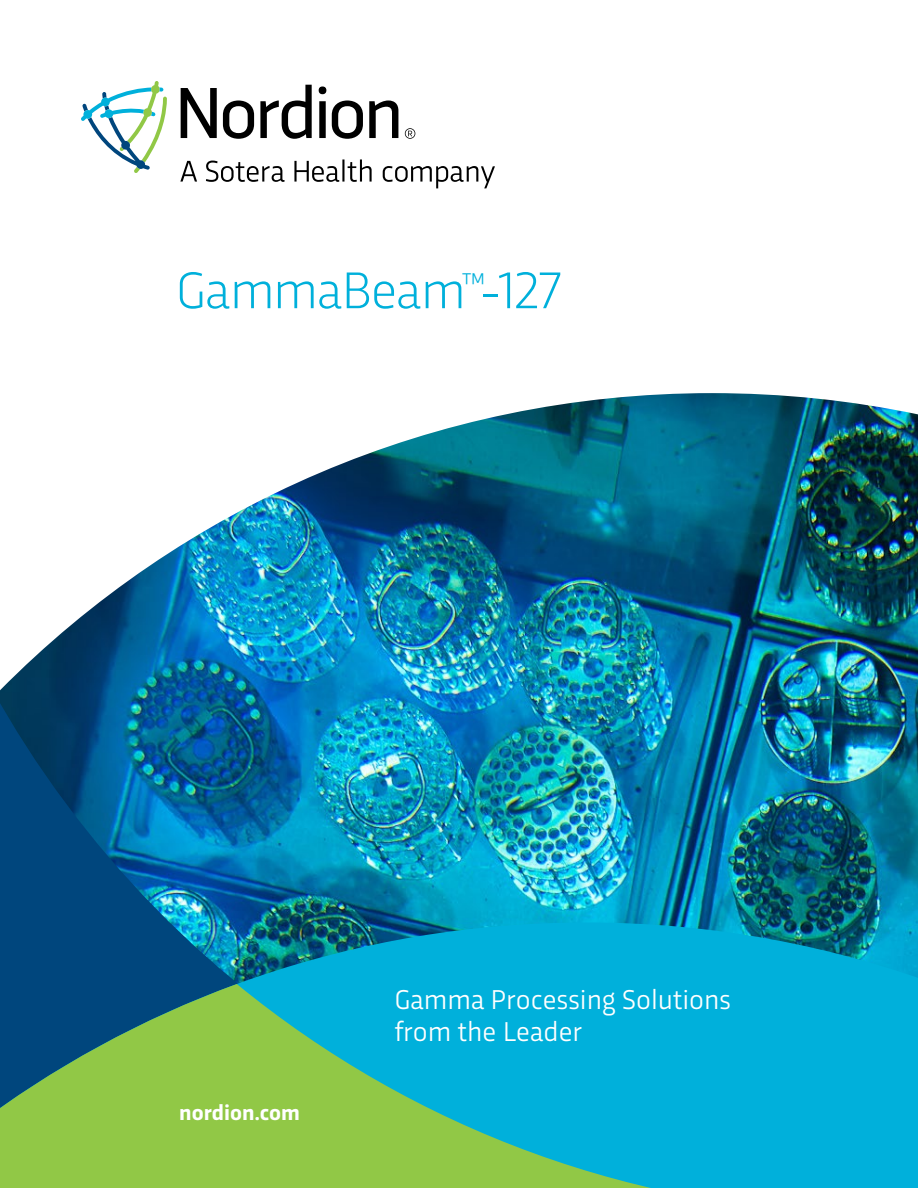
<style>
.page{position:relative;width:918px;height:1188px;background:#fff}
.page>*{position:absolute;margin:0;border:0;box-sizing:border-box;transform-origin:0 0}
.t1{font:300 54px "Trasandina";letter-spacing:-.01em;color:#00b0db}
.t2{font:28.5px/31.5px "Trasandina";color:#fff}
.t3{font:700 22.5px "Trasandina";color:#fff}
.s1{font-weight:100;font-size:42px}
</style>
<div class="page">
<img style="left:36px;top:393px;width:882px;height:263px">
<img style="left:0;top:656px;width:918px;height:266px">
<svg style="left:81px;top:81px;width:86px;height:92px"></svg>
<svg style="left:180px;top:85px;width:315px;height:103px"></svg>
<svg style="left:0;top:922px;width:918px;height:62px;background:#028ab3"></svg>
<svg style="left:0;top:984px;width:918px;height:204px;background:#35b19d"></svg>
<h1 class="t1" style="left:176px;top:251px;width:387px">GammaBeam<span class="s1">™</span>-127</h1>
<p class="t3" style="left:179px;top:1096px;width:122px">nordion.com</p>
<p class="t2" style="left:395px;top:982px;width:338px">Gamma Processing Solutions from the Leader</p>
</div>
